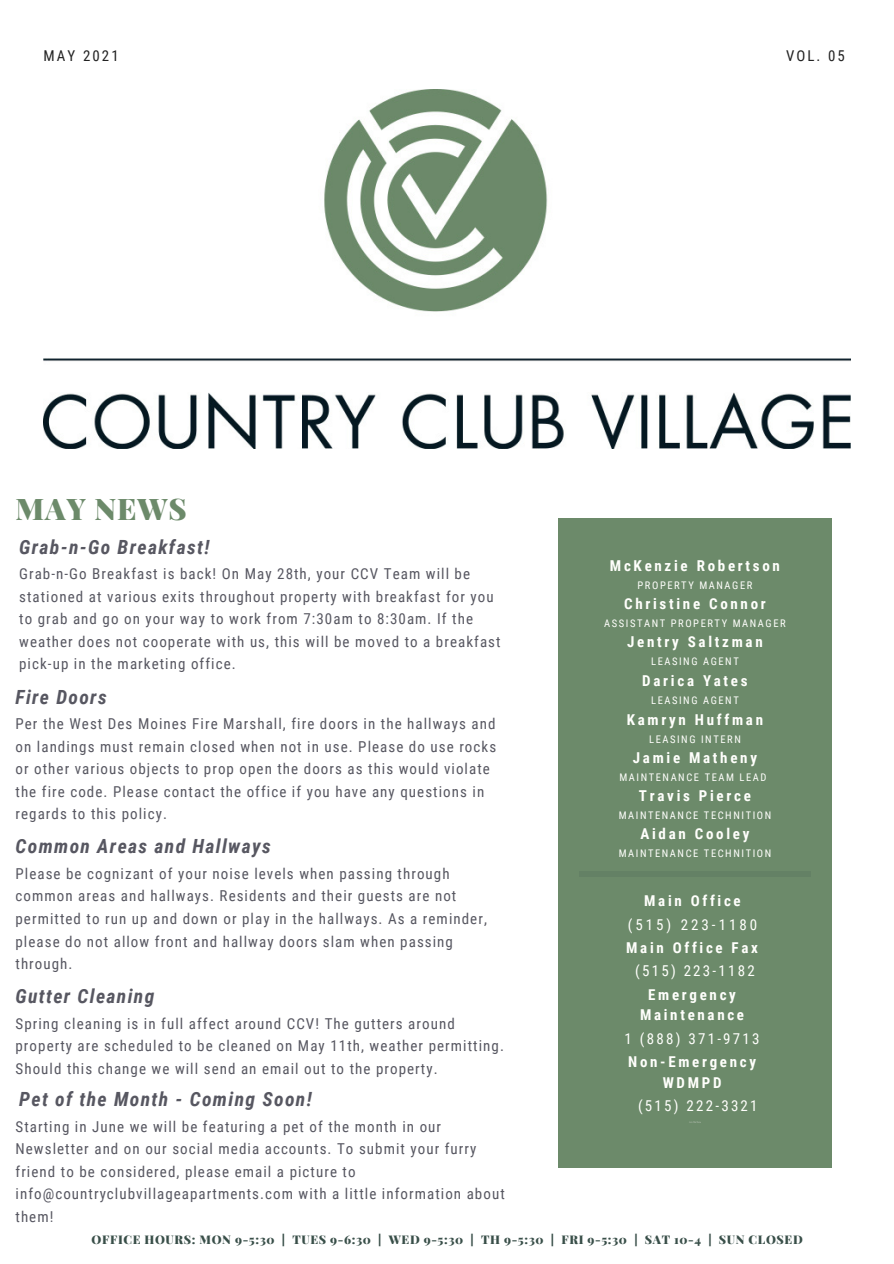
<style>
.page{position:relative;width:894px;height:1264px;background:#fff}
.page>*{position:absolute;margin:0;border:0;box-sizing:border-box;transform-origin:0 0}
.t1{font:900 29.85px "Playfair Display";letter-spacing:.03em;color:#6c8a6a}
.t2{font:italic 700 19.5px "Roboto Condensed";letter-spacing:.07em;color:#575761}
.t3{font:15px/22.5px "Roboto Condensed";letter-spacing:.07em;color:#575761}
.t4{font:700 15px/20.4px "Roboto Condensed";letter-spacing:.18em;color:#fffffc;text-align:center}
.t5{font:15px "Roboto Condensed";letter-spacing:.15em;color:#fffffc}
.t6{font:15px "Roboto Condensed";letter-spacing:.2em;color:#fffffc}
.t7{font:14.85px "Roboto Condensed";letter-spacing:.14em;color:#222}
.t8{font:900 12px "Playfair Display";letter-spacing:.055em;color:#394f49}
.t9{font:10.5px "Roboto Condensed";letter-spacing:.15em;color:#fffffc}
</style>
<div class="page">
<div style="left:558px;top:518px;width:273px;height:649px;background:#6c8a6a"></div>
<div style="left:579px;top:871px;width:231px;height:6px;background:#648165"></div>
<img style="left:44px;top:89px;width:806px;height:360px">
<p class="t7" style="left:44px;top:47px;width:77px">MAY 2021</p>
<p class="t7" style="left:785px;top:47px;width:60px">VOL. 05</p>
<p class="t1" style="left:16px;top:487px;width:173px">MAY NEWS</p>
<p class="t2" style="left:19px;top:535px;width:192px">Grab-n-Go Breakfast!</p>
<p class="t3" style="left:19px;top:563px;width:483px">Grab-n-Go Breakfast is back! On May 28th, your CCV Team will be stationed at various exits throughout property with breakfast for you to grab and go on your way to work from 7:30am to 8:30am. If the weather does not cooperate with us, this will be moved to a breakfast pick-up in the marketing office.</p>
<p class="t2" style="left:16px;top:685px;width:93px">Fire Doors</p>
<p class="t3" style="left:16px;top:712px;width:482px">Per the West Des Moines Fire Marshall, fire doors in the hallways and on landings must remain closed when not in use. Please do use rocks or other various objects to prop open the doors as this would violate the fire code. Please contact the office if you have any questions in regards to this policy.</p>
<p class="t2" style="left:16px;top:835px;width:256px">Common Areas and Hallways</p>
<p class="t3" style="left:16px;top:862px;width:473px">Please be cognizant of your noise levels when passing through common areas and hallways. Residents and their guests are not permitted to run up and down or play in the hallways. As a reminder, please do not allow front and hallway doors slam when passing through.</p>
<p class="t2" style="left:16px;top:985px;width:140px">Gutter Cleaning</p>
<p class="t3" style="left:16px;top:1012px;width:490px">Spring cleaning is in full affect around CCV! The gutters around property are scheduled to be cleaned on May 11th, weather permitting.<br>Should this change we will send an email out to the property.</p>
<p class="t2" style="left:19px;top:1088px;width:294px">Pet of the Month - Coming Soon!</p>
<p class="t3" style="left:16px;top:1115px;width:490px">Starting in June we will be featuring a pet of the month in our Newsletter and on our social media accounts. To submit your furry friend to be considered, please email a picture to info@countryclubvillageapartments.com with a little information about them!</p>
<p class="t4" style="left:609px;top:556px;width:171px">McKenzie Robertson</p>
<p class="t9" style="left:637px;top:579px;width:116px">PROPERTY MANAGER</p>
<p class="t4" style="left:624px;top:594px;width:143px">Christine Connor</p>
<p class="t9" style="left:604px;top:617px;width:183px">ASSISTANT PROPERTY MANAGER</p>
<p class="t4" style="left:627px;top:632px;width:137px">Jentry Saltzman</p>
<p class="t9" style="left:651px;top:655px;width:89px">LEASING AGENT</p>
<p class="t4" style="left:642px;top:670px;width:107px">Darica Yates</p>
<p class="t9" style="left:651px;top:694px;width:89px">LEASING AGENT</p>
<p class="t4" style="left:626px;top:710px;width:138px">Kamryn Huffman</p>
<p class="t9" style="left:649px;top:733px;width:93px">LEASING INTERN</p>
<p class="t4" style="left:632px;top:748px;width:126px">Jamie Matheny</p>
<p class="t9" style="left:619px;top:771px;width:149px">MAINTENANCE TEAM LEAD</p>
<p class="t4" style="left:638px;top:785px;width:113px">Travis Pierce</p>
<p class="t9" style="left:618px;top:809px;width:154px">MAINTENANCE TECHNITION</p>
<p class="t4" style="left:640px;top:823px;width:110px">Aidan Cooley</p>
<p class="t9" style="left:618px;top:847px;width:154px">MAINTENANCE TECHNITION</p>
<p class="t4" style="left:644px;top:890px;width:98px">Main Office</p>
<p class="t6" style="left:627px;top:915px;width:131px">(515) 223-1180</p>
<p class="t4" style="left:626px;top:937px;width:133px">Main Office Fax</p>
<p class="t5" style="left:635px;top:962px;width:121px">(515) 223-1182</p>
<p class="t4" style="left:640px;top:984px;width:105px">Emergency<br>Maintenance</p>
<p class="t5" style="left:624px;top:1029px;width:136px">1 (888) 371-9713</p>
<p class="t4" style="left:628px;top:1051px;width:129px">Non-Emergency<br>WDMPD</p>
<p class="t5" style="left:637px;top:1097px;width:121px">(515) 222-3321</p>
<p class="t8" style="left:92px;top:1230px;width:712px">OFFICE HOURS: MON 9-5:30 | TUES 9-6:30 | WED 9-5:30 | TH 9-5:30 | FRI 9-5:30 | SAT 10-4 | SUN CLOSED</p>
</div>
